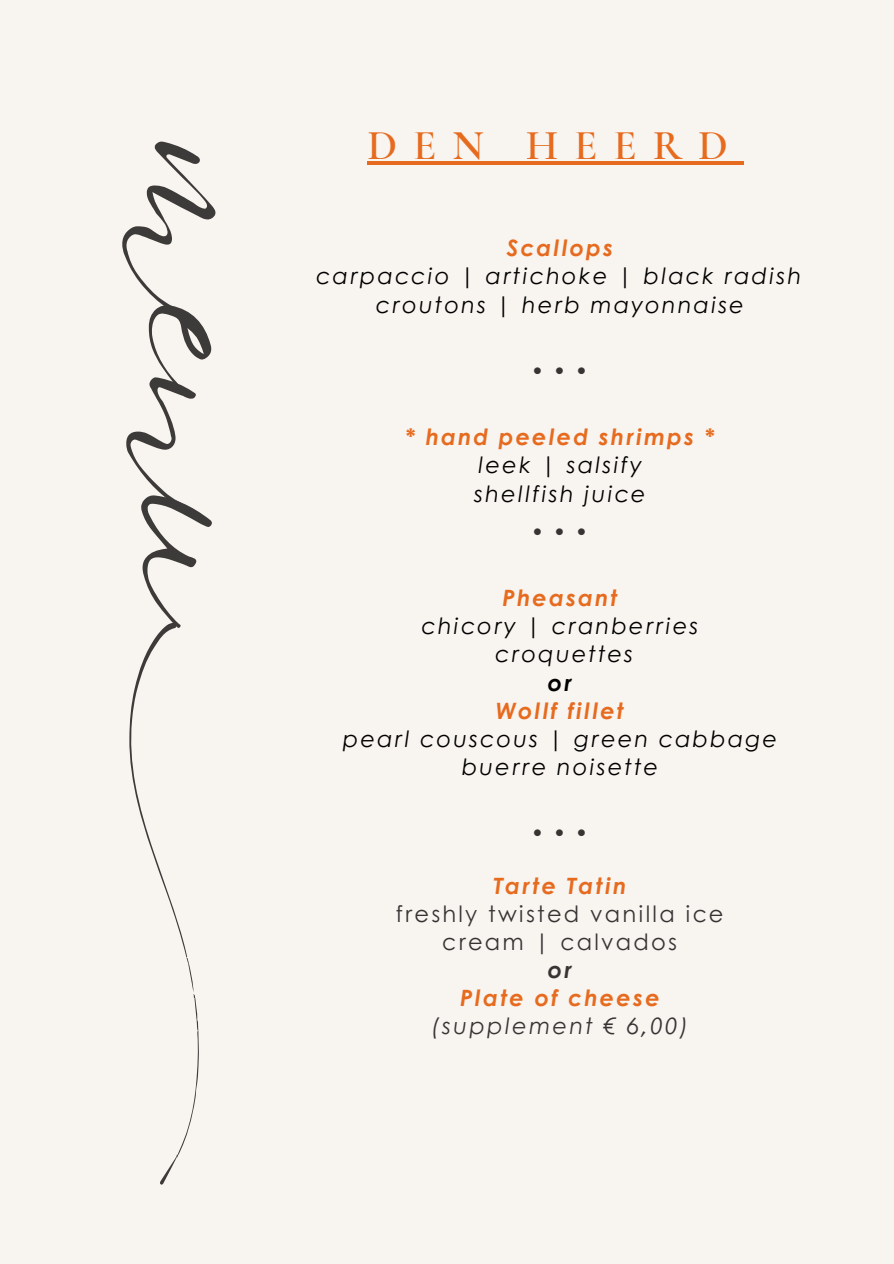
<style>
.page{position:relative;width:894px;height:1264px;background:#fff}
.page>*{position:absolute;margin:0;border:0;box-sizing:border-box;transform-origin:0 0}
.t1{font:222.75px "Eyesome Script";color:#3d3b3a}
.t2{font:600 42.6px "Cormorant Garamond";letter-spacing:.375em;color:#e66b1f}
.t3{font:italic 22.5px "Century Gothic";letter-spacing:.095em;color:#000}
.t4{font:italic 700 22.5px "Century Gothic";letter-spacing:.095em;color:#e66b1f}
.t5{font:22.5px/28.2px "Century Gothic";letter-spacing:.1em;color:#373434;text-align:center}
.t6{font:italic 22.5px "Century Gothic";letter-spacing:.1em;color:#373434}
.t7{font:700 22.5px "Century Gothic";color:#373434}
.t8{font:italic 700 22.5px "Century Gothic";color:#373434}
.t9{font:italic 700 22.5px "Century Gothic";color:#000}
</style>
<div class="page">
<div style="left:0;top:0;width:893px;height:1263px;background:#f8f4ef"></div>
<svg style="left:129px;top:622px;width:70px;height:563px"></svg>
<hr style="left:367px;top:161px;width:376px;height:4px;background:#e66b1f">
<h1 class="t1" style="left:352px;top:147px;width:476px;rotate:90deg">menu</h1>
<p class="t2" style="left:367px;top:120px;width:362px">DEN HEERD</p>
<p class="t4" style="left:506px;top:231px;width:108px">Scallops</p>
<p class="t3" style="left:316px;top:259px;width:486px">carpaccio | artichoke | black radish</p>
<p class="t3" style="left:375px;top:287px;width:369px">croutons | herb mayonnaise</p>
<p class="t7" style="left:530px;top:354px;width:59px">•••</p>
<p class="t4" style="left:404px;top:420px;width:311px">* hand peeled shrimps *</p>
<p class="t3" style="left:477px;top:448px;width:165px">leek | salsify</p>
<p class="t3" style="left:474px;top:476px;width:173px">shellfish juice</p>
<p class="t7" style="left:530px;top:514px;width:59px">•••</p>
<p class="t4" style="left:502px;top:581px;width:116px">Pheasant</p>
<p class="t3" style="left:421px;top:609px;width:278px">chicory | cranberries</p>
<p class="t3" style="left:494px;top:637px;width:139px">croquettes</p>
<p class="t9" style="left:547px;top:665px;width:26px">or</p>
<p class="t4" style="left:495px;top:693px;width:130px">Wollf fillet</p>
<p class="t3" style="left:342px;top:721px;width:436px">pearl couscous | green cabbage</p>
<p class="t3" style="left:461px;top:749px;width:198px">buerre noisette</p>
<p class="t7" style="left:530px;top:816px;width:59px">•••</p>
<h2 class="t4" style="left:493px;top:868px;width:134px">Tarte Tatin</h2>
<p class="t5" style="left:395px;top:898px;width:329px">freshly twisted vanilla ice cream | calvados</p>
<p class="t8" style="left:547px;top:952px;width:26px">or</p>
<p class="t4" style="left:459px;top:981px;width:201px">Plate of cheese</p>
<p class="t6" style="left:431px;top:1009px;width:258px">(supplement € 6,00)</p>
</div>
